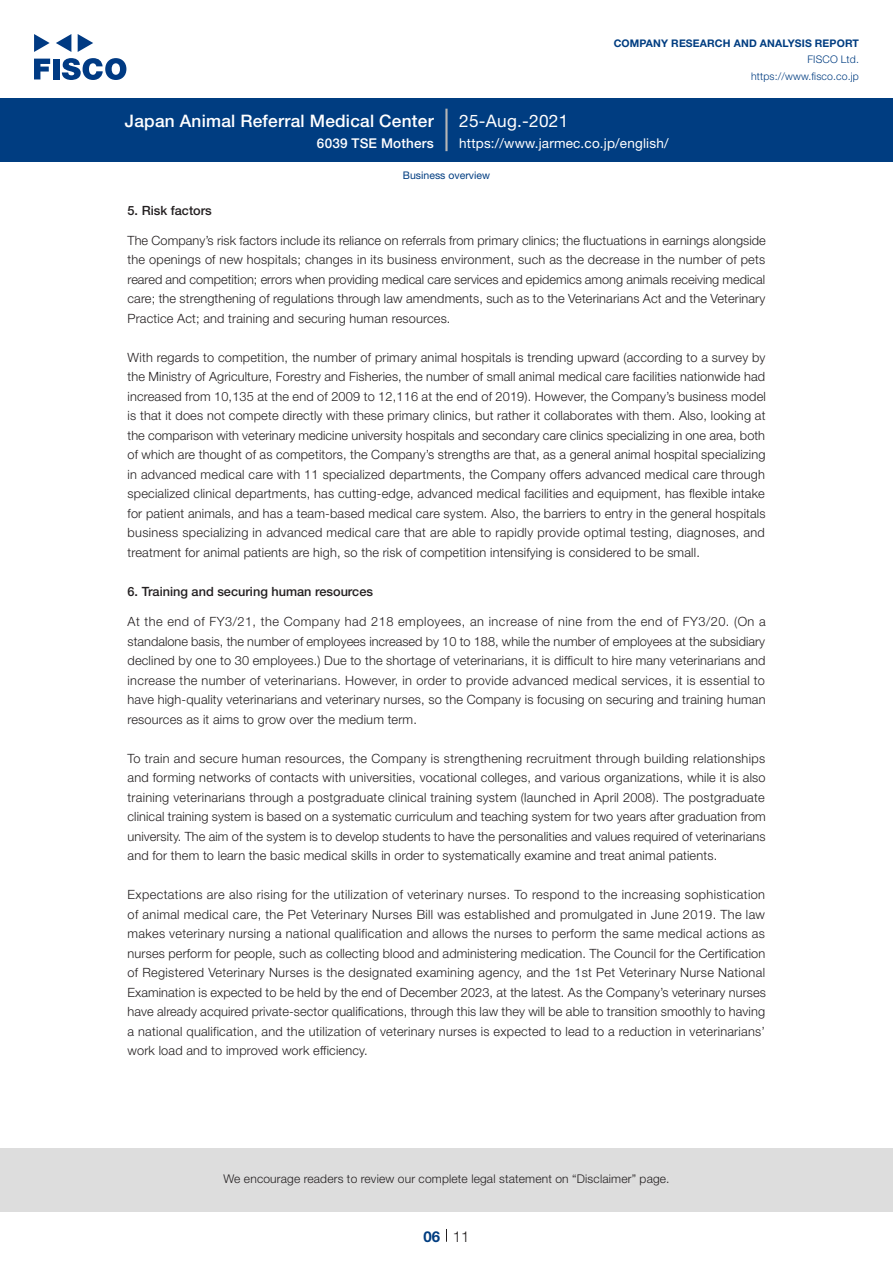
<style>
.page{position:relative;width:893px;height:1263px;background:#fff}
.page>*{position:absolute;margin:0;border:0;box-sizing:border-box;transform-origin:0 0}
.t1{font:500 17.25px "Helvetica Neue LT Std";letter-spacing:.015em;color:#fff}
.t2{font:17.25px "Helvetica Neue LT Std";letter-spacing:.015em;color:#fff}
.t3{font:300 15px "Helvetica Neue LT Std";color:#231f20}
.t4{font:700 15px "Helvetica Neue LT Std";color:#003d81}
.t5{font:13.5px "Helvetica Neue LT Std";letter-spacing:.015em;color:#fff}
.t6{font:500 13.5px "Helvetica Neue LT Std";letter-spacing:.015em;color:#fff}
.t7{font:300 12.75px/19.5px "Helvetica Neue LT Std";letter-spacing:.015em;color:#231f20;text-align:justify}
.t8{font:500 12.75px "Helvetica Neue LT Std";color:#231f20}
.t9{font:300 12px "Helvetica Neue LT Std";letter-spacing:.015em;color:#231f20}
.t10{font:700 10.5px "Helvetica Neue LT Std";letter-spacing:.015em;color:#003d81}
.t11{font:300 10.5px/16.5px "Helvetica Neue LT Std";letter-spacing:.015em;color:#003d81;text-align:right}
.t12{font:10.5px "Helvetica Neue LT Std";color:#003d81}
</style>
<div class="page">
<div style="left:0;top:1148px;width:893px;height:64px;background:#ddd"></div>
<svg style="left:34px;top:59px;width:16px;height:20px"></svg>
<div style="left:53px;top:59px;width:6px;height:20px;background:#003a83"></div>
<svg style="left:62px;top:58px;width:64px;height:22px"></svg>
<svg style="left:34px;top:34px;width:16px;height:18px"></svg>
<svg style="left:78px;top:34px;width:15px;height:18px"></svg>
<svg style="left:56px;top:34px;width:15px;height:18px"></svg>
<div style="left:0;top:98px;width:893px;height:64px;background:#003d81"></div>
<hr style="left:445px;top:109px;width:3px;height:42px;background:#b5b5b6">
<svg style="left:446px;top:1229px;width:1px;height:13px"></svg>
<h1 class="t1" style="left:125px;top:110px;width:310px">Japan Animal Referral Medical Center</h1>
<p class="t6" style="left:317px;top:135px;width:118px">6039 TSE Mothers</p>
<h1 class="t2" style="left:459px;top:110px;width:111px">25-Aug.-2021</h1>
<p class="t10" style="left:614px;top:37px;width:247px">COMPANY RESEARCH AND ANALYSIS REPORT</p>
<p class="t11" style="left:751px;top:51px;width:109px">FISCO Ltd. https://www.fisco.co j p.</p>
<p class="t5" style="left:459px;top:135px;width:211px">https://www.jarmec.co j p. /english/</p>
<p class="t12" style="left:403px;top:169px;width:89px">Business overview</p>
<p class="t8" style="left:128px;top:203px;width:86px">5. Risk factors</p>
<p class="t7" style="left:128px;top:230px;width:640px">The Company s’ risk factors include its reliance on referrals from primary clinics; the fluctuations in earnings alongside the openings of new hospitals; changes in its business environment, such as the decrease in the number of pets reared and competition; errors when providing medical care services and epidemics among animals receiving medical care; the strengthening of regulations through law amendments, such as to the Veterinarians Act and the Veterinary Practice Act; and training and securing human resources.</p>
<p class="t7" style="left:128px;top:347px;width:640px">With regards to competition, the number of primary animal hospitals is trending upward (according to a survey by the Ministry of Agriculture, Forestry and Fisheries, the number of small animal medical care facilities nationwide had increased from 10,135 at the end of 2009 to 12,116 at the end of 2019 .) However, the Company s’ business model is that it does not compete directly with these primary clinics, but rather it collaborates with them. Also, looking at the comparison with veterinary medicine university hospitals and secondary care clinics specializing in one area, both of which are thought of as competitors, the Company s’ strengths are that, as a general animal hospital specializing in advanced medical care with 11 specialized departments, the Company offers advanced medical care through specialized clinical departments, has cutting-edge, advanced medical facilities and equipment, has flexible intake for patient animals, and has a team-based medical care system. Also, the barriers to entry in the general hospitals business specializing in advanced medical care that are able to rapidly provide optimal testing, diagnoses, and treatment for animal patients are high, so the risk of competition intensifying is considered to be small.</p>
<p class="t8" style="left:128px;top:584px;width:247px">6. Training and securing human resources</p>
<p class="t7" style="left:128px;top:611px;width:640px">At the end of FY3/21, the Company had 218 employees, an increase of nine from the end of FY3/20. (On a standalone basis, the number of employees increased by 10 to 188, while the number of employees at the subsidiary declined by one to 30 employees ) . Due to the shortage of veterinarians isit, difficult to hire many veterinarians and increase the number of veterinarians. However in, order to provide advanced medical services isit, essential to have high-quality veterinarians and veterinary nurses, so the Company is focusing on securing and training human resources as it aims to grow over the medium term.</p>
<p class="t7" style="left:128px;top:748px;width:640px">To train and secure human resources, the Company is strengthening recruitment through building relationships and forming networks of contacts with universities, vocational colleges, and various organizations, while isit also training veterinarians through a postgraduate clinical training system (launched in April 2008 .) The postgraduate clinical training system is based on a systematic curriculum and teaching system for two years after graduation from university. The aim of the system is to develop students to have the personalities and values required of veterinarians and for them to learn the basic medical skills in order to systematically examine and treat animal patients.</p>
<p class="t7" style="left:128px;top:884px;width:640px">Expectations are also rising for the utilization of veterinary nurses. To respond to the increasing sophistication of animal medical care, the Pet Veterinary Nurses Bill was established and promulgated in June 2019. The law makes veterinary nursing a national qualification and allows the nurses to perform the same medical actions as nurses perform for people, such as collecting blood and administering medication. The Council for the Certification of Registered Veterinary Nurses is the designated examining agency, and the 1st Pet Veterinary Nurse National Examination is expected to be held by the end of December 2023, at the latest. As the Company s’ veterinary nurses have already acquired private-sector qualifications, through this law they will be able to transition smoothly to having a national qualification, and the utilization of veterinary nurses is expected to lead to a reduction in veterinarians‘ work load and to improved work efficiency.</p>
<p class="t9" style="left:223px;top:1171px;width:448px">We encourage readers to review our complete legal statement on “Disclaimer” page.</p>
<p class="t4" style="left:423px;top:1227px;width:18px">06</p>
<p class="t3" style="left:453px;top:1227px;width:18px">11</p>
</div>
